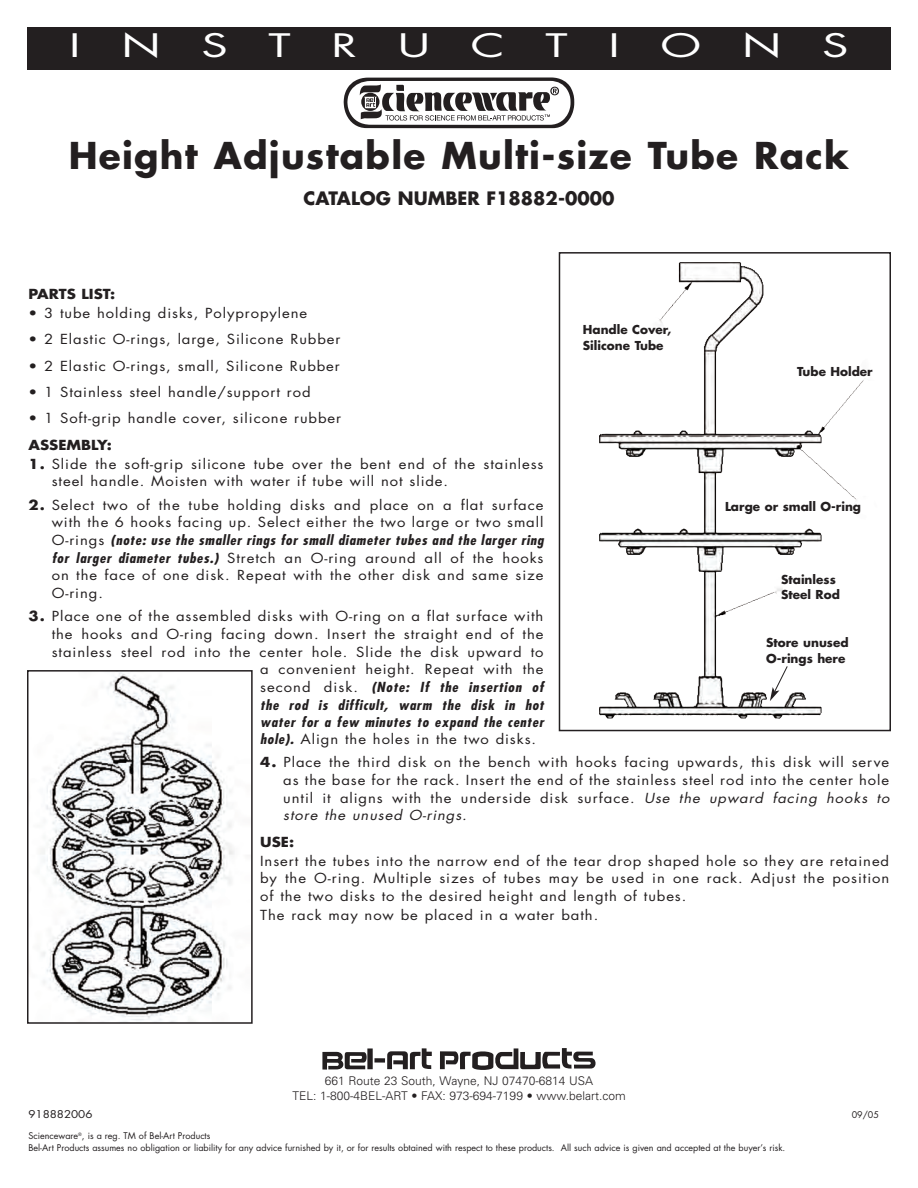
<style>
.page{position:relative;width:918px;height:1188px;background:#fff}
.page>*{position:absolute;margin:0;border:0;box-sizing:border-box;transform-origin:0 0}
.t1{font:700 36px "Futura";letter-spacing:.035em;color:#231f20}
.t2{font:31.5px "Futura";color:#fff;scale:1.5 1}
.t3{font:700 18px "Futura";color:#231f20}
.t4{font:13.5px/17.7px "Futura";letter-spacing:.06em;color:#231f20;scale:1.1 1}
.t5{font:italic 700 condensed 13.5px "Futura";letter-spacing:.05em;color:#231f20;scale:1.1 1}
.t6{font:700 13.5px "Futura";color:#231f20;scale:1.1 1}
.t7{font:700 12px/15.6px "Futura";color:#231f20}
.t8{font:300 12px/15px "Univers";color:#231f20;text-align:center}
.t9{font:10.5px "Futura";color:#231f20;scale:1.1 1}
.t10{font:9px/11.9px "Futura";color:#231f20}
.s1{font-weight:700}
.s2{font-weight:700;font-style:italic;font-stretch:condensed}
.s3{font-weight:400;font-style:normal;font-stretch:normal}
.s4{font-style:italic}
</style>
<div class="page">
<div style="left:27px;top:27px;width:864px;height:42px;background:#231f20"></div>
<svg style="left:344px;top:78px;width:230px;height:50px"></svg>
<svg style="left:322px;top:1048px;width:51px;height:22px"></svg>
<svg style="left:387px;top:1048px;width:45px;height:21px"></svg>
<div style="left:374px;top:1058px;width:11px;height:5px;background:#231f20"></div>
<svg style="left:440px;top:1048px;width:156px;height:22px"></svg>
<img style="left:716px;top:263px;width:106px;height:171px">
<div style="left:559px;top:252px;width:332px;height:479px;border:2px solid #231f20"></div>
<img style="left:40px;top:673px;width:194px;height:348px">
<div style="left:27px;top:670px;width:226px;height:354px;border:2px solid #231f20"></div>
<svg style="left:770px;top:666px;width:17px;height:35px"></svg>
<h2 class="t2" style="left:69px;top:31px;width:9px">I</h2>
<h2 class="t2" style="left:121px;top:31px;width:28px">N</h2>
<h2 class="t2" style="left:201px;top:31px;width:19px">S</h2>
<h2 class="t2" style="left:269px;top:31px;width:16px">T</h2>
<h2 class="t2" style="left:332px;top:31px;width:19px">R</h2>
<h2 class="t2" style="left:398px;top:31px;width:23px">U</h2>
<h2 class="t2" style="left:471px;top:31px;width:24px">C</h2>
<h2 class="t2" style="left:546px;top:31px;width:16px">T</h2>
<h2 class="t2" style="left:609px;top:31px;width:9px">I</h2>
<h2 class="t2" style="left:661px;top:31px;width:29px">O</h2>
<h2 class="t2" style="left:742px;top:31px;width:28px">N</h2>
<h2 class="t2" style="left:822px;top:31px;width:19px">S</h2>
<h1 class="t1" style="left:69px;top:139px;width:782px">Height Adjustable Multi-size Tube Rack</h1>
<h3 class="t3" style="left:304px;top:190px;width:312px">CATALOG NUMBER F18882-0000</h3>
<p class="t6" style="left:28px;top:288px;width:80px">PARTS LIST:</p>
<p class="t4" style="left:28px;top:305px;width:255px">• 3 tube holding disks, Polypropylene</p>
<p class="t4" style="left:28px;top:332px;width:285px">• 2 Elastic O-rings, large, Silicone Rubber</p>
<p class="t4" style="left:28px;top:358px;width:285px">• 2 Elastic O-rings, small, Silicone Rubber</p>
<p class="t4" style="left:28px;top:384px;width:258px">• 1 Stainless steel handle/support rod</p>
<p class="t4" style="left:28px;top:411px;width:286px">• 1 Soft-grip handle cover, silicone rubber</p>
<p class="t6" style="left:28px;top:439px;width:77px">ASSEMBLY:</p>
<p class="t4" style="left:52px;top:456px;width:449px;text-indent:-23px"><span class="s1">1.</span> Slide the soft-grip silicone tube over the bent end of the stainless steel handle. Moisten with water if tube will not slide.</p>
<p class="t4" style="left:52px;top:497px;width:449px;text-align:justify;text-indent:-23px"><span class="s1">2.</span> Select two of the tube holding disks and place on a flat surface with the 6 hooks facing up. Select either the two large or two small O-rings <span class="s2">(note: use the smaller rings for small diameter tubes and the larger ring for larger diameter tubes.)</span> Stretch an O-ring around all of the hooks on the face of one disk. Repeat with the other disk and same size O-ring.</p>
<p class="t4" style="left:28px;top:609px;width:470px"><span class="s1">3.</span> Place one of the assembled disks with O-ring on a flat surface with</p>
<p class="t4" style="left:52px;top:626px;width:449px">the hooks and O-ring facing down. Insert the straight end of the</p>
<p class="t4" style="left:52px;top:644px;width:449px">stainless steel rod into the center hole. Slide the disk upward to</p>
<p class="t4" style="left:260px;top:662px;width:259px">a convenient height. Repeat with the</p>
<p class="t5" style="left:260px;top:681px;width:259px"><span class="s3">second disk.</span> (Note: If the insertion of</p>
<p class="t5" style="left:260px;top:699px;width:259px">the rod is difficult, warm the disk in hot</p>
<p class="t5" style="left:260px;top:716px;width:259px">water for a few minutes to expand the center</p>
<p class="t4" style="left:260px;top:731px;width:252px"><span class="s2">hole).</span> Align the holes in the two disks.</p>
<p class="t4" style="left:283px;top:754px;width:552px;text-align:justify;text-indent:-23px"><span class="s1">4.</span> Place the third disk on the bench with hooks facing upwards, this disk will serve as the base for the rack. Insert the end of the stainless steel rod into the center hole until it aligns with the underside disk surface. <span class="s4">Use the upward facing hooks to store the unused O-rings.</span></p>
<p class="t6" style="left:260px;top:835px;width:32px">USE:</p>
<p class="t4" style="left:260px;top:853px;width:573px;line-height:18.1px">Insert the tubes into the narrow end of the tear drop shaped hole so they are retained by the O-ring. Multiple sizes of tubes may be used in one rack. Adjust the position of the two disks to the desired height and length of tubes.<br>The rack may now be placed in a water bath.</p>
<p class="t7" style="left:583px;top:323px;width:90px">Handle Cover,<br>Silicone Tube</p>
<p class="t7" style="left:797px;top:364px;width:77px">Tube Holder</p>
<p class="t7" style="left:725px;top:500px;width:138px">Large or small O-ring</p>
<p class="t7" style="left:781px;top:572px;width:60px">Stainless<br>Steel Rod</p>
<p class="t7" style="left:766px;top:636px;width:84px">Store unused<br>O-rings here</p>
<p class="t8" style="left:292px;top:1074px;width:335px">661 Route 23 South, Wayne, NJ 07470-6814 USA<br>TEL: 1-800-4BEL-ART • FAX: 973-694-7199 • www.belart.com</p>
<p class="t9" style="left:28px;top:1109px;width:60px">918882006</p>
<p class="t10" style="left:852px;top:1109px;width:29px">09/05</p>
<p class="t10" style="left:28px;top:1131px;width:758px">Scienceware<sup>®</sup>, is a reg. TM of Bel-Art Products<br>Bel-Art Products assumes no obligation or liability for any advice furnished by it, or for results obtained with respect to these products. All such advice is given and accepted at the buyer’s risk.</p>
</div>
